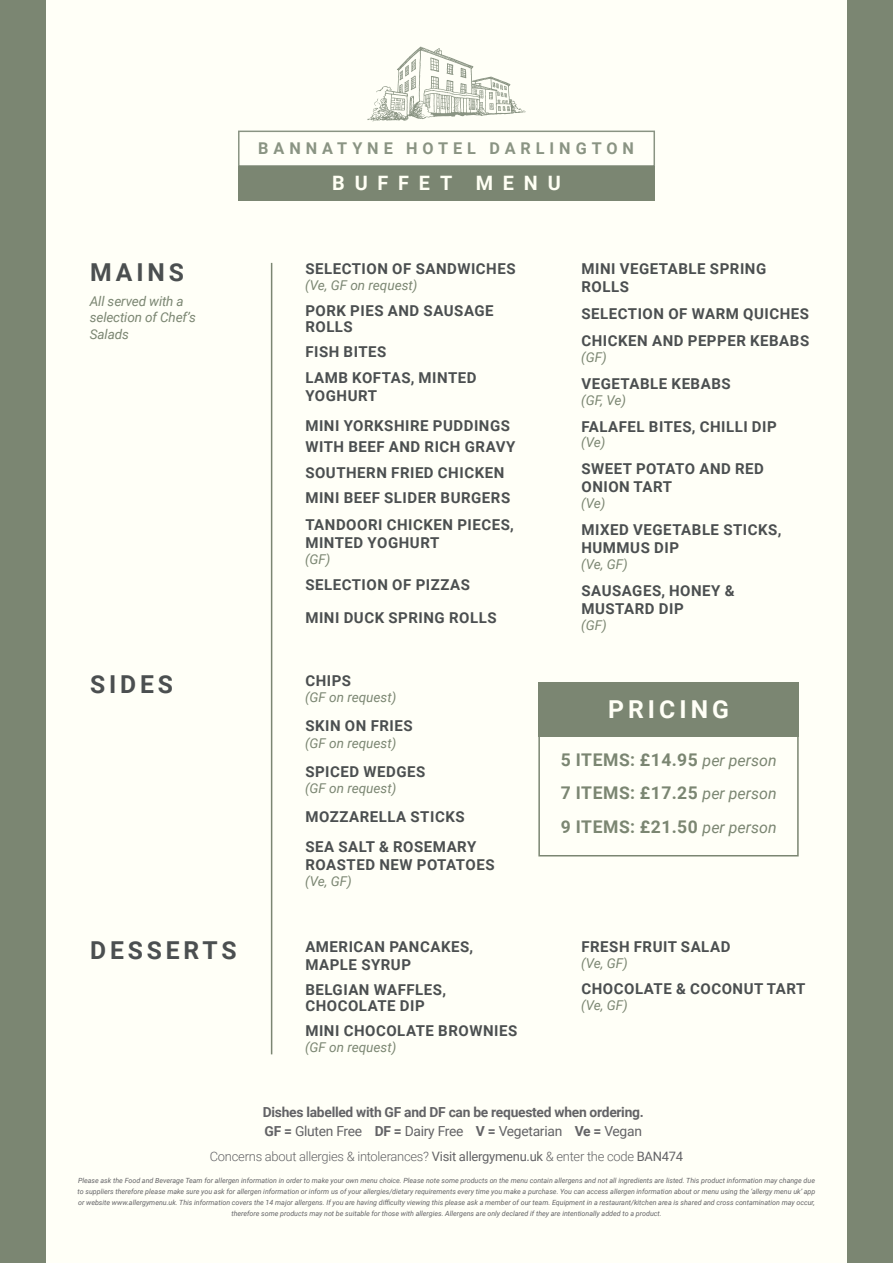
<style>
.page{position:relative;width:893px;height:1263px;background:#7b8672}
.page>*{position:absolute;margin:0;border:0;box-sizing:border-box;transform-origin:0 0}
.t1{font:700 24.75px "Roboto";letter-spacing:.155em;color:#4b4f50}
.t2{font:700 24.75px "Roboto";letter-spacing:.165em;color:#fffff6}
.t3{font:700 19.8px "Roboto";letter-spacing:.495em;color:#fffff4}
.t4{font:700 17.55px "Roboto";letter-spacing:.035em;color:#7b8672}
.t5{font:700 16.2px "Roboto";letter-spacing:.305em;color:#8a9483}
.t6{font:700 15px/18px "Roboto";letter-spacing:.035em;color:#4b4f50}
.t7{font:700 13.8px/19.2px "Roboto";letter-spacing:-.02em;color:#636366}
.t8{font:italic 13.5px/16.2px "Roboto";color:#7b8672}
.t9{font:300 12.9px "Roboto";letter-spacing:-.02em;color:#636366}
.t10{font:italic 7.05px "Roboto";color:#636366}
.s1{font-weight:400;font-style:italic;font-size:15.9px}
.s2{font-weight:400}
</style>
<div class="page">
<div style="left:46px;top:0;width:801px;height:1263px;background:#fffff7"></div>
<div style="left:238px;top:131px;width:417px;height:36px;border:2px solid #8a9483"></div>
<div style="left:238px;top:166px;width:417px;height:35px;background:#7b8672"></div>
<svg style="left:367px;top:47px;width:159px;height:74px"></svg>
<hr style="left:271px;top:263px;width:1px;height:791px;background:#7b8672">
<div style="left:538px;top:682px;width:261px;height:54px;background:#7b8672"></div>
<div style="left:538px;top:682px;width:261px;height:174px;border:2px solid #7b8672"></div>
<p class="t5" style="left:258px;top:137px;width:377px">BANNATYNE HOTEL DARLINGTON</p>
<p class="t3" style="left:332px;top:169px;width:230px">BUFFET MENU</p>
<p class="t1" style="left:90px;top:255px;width:95px">MAINS</p>
<p class="t8" style="left:90px;top:293px;width:108px">All served with a selection of Chef’s<br>Salads</p>
<p class="t6" style="left:305px;top:259px;width:212px">SELECTION OF SANDWICHES</p>
<p class="t8" style="left:305px;top:277px;width:114px">(Ve, GF on request)</p>
<p class="t6" style="left:305px;top:302px;width:190px;line-height:16.2px">PORK PIES AND SAUSAGE<br>ROLLS</p>
<p class="t6" style="left:305px;top:342px;width:83px">FISH BITES</p>
<p class="t6" style="left:305px;top:369px;width:173px">LAMB KOFTAS, MINTED<br>YOGHURT</p>
<p class="t6" style="left:305px;top:415px;width:211px;line-height:21px">MINI YORKSHIRE PUDDINGS<br>WITH BEEF AND RICH GRAVY</p>
<p class="t6" style="left:305px;top:464px;width:200px">SOUTHERN FRIED CHICKEN</p>
<p class="t6" style="left:305px;top:488px;width:206px">MINI BEEF SLIDER BURGERS</p>
<p class="t6" style="left:305px;top:515px;width:210px">TANDOORI CHICKEN PIECES,<br>MINTED YOGHURT</p>
<p class="t8" style="left:305px;top:550px;width:27px">(GF)</p>
<p class="t6" style="left:305px;top:568px;width:193px;line-height:32.4px">SELECTION OF PIZZAS<br>MINI DUCK SPRING ROLLS</p>
<p class="t6" style="left:581px;top:259px;width:186px">MINI VEGETABLE SPRING<br>ROLLS</p>
<p class="t6" style="left:581px;top:300px;width:229px;line-height:27px">SELECTION OF WARM QUICHES<br>CHICKEN AND PEPPER KEBABS</p>
<p class="t8" style="left:581px;top:349px;width:27px">(GF)</p>
<p class="t6" style="left:581px;top:374px;width:151px">VEGETABLE KEBABS</p>
<p class="t8" style="left:581px;top:392px;width:46px">(GF, Ve)</p>
<p class="t6" style="left:581px;top:417px;width:197px">FALAFEL BITES, CHILLI DIP</p>
<p class="t8" style="left:581px;top:434px;width:26px">(Ve)</p>
<p class="t6" style="left:581px;top:459px;width:184px">SWEET POTATO AND RED<br>ONION TART</p>
<p class="t8" style="left:581px;top:495px;width:26px">(Ve)</p>
<p class="t6" style="left:581px;top:520px;width:201px">MIXED VEGETABLE STICKS,<br>HUMMUS DIP</p>
<p class="t8" style="left:581px;top:556px;width:48px">(Ve, GF)</p>
<p class="t6" style="left:581px;top:581px;width:155px">SAUSAGES, HONEY &amp;<br>MUSTARD DIP</p>
<p class="t8" style="left:581px;top:616px;width:27px">(GF)</p>
<p class="t1" style="left:90px;top:667px;width:84px">SIDES</p>
<p class="t6" style="left:305px;top:671px;width:47px">CHIPS</p>
<p class="t8" style="left:305px;top:689px;width:93px">(GF on request)</p>
<p class="t6" style="left:305px;top:716px;width:109px">SKIN ON FRIES</p>
<p class="t8" style="left:305px;top:734px;width:93px">(GF on request)</p>
<p class="t6" style="left:305px;top:762px;width:122px">SPICED WEDGES</p>
<p class="t8" style="left:305px;top:779px;width:93px">(GF on request)</p>
<p class="t6" style="left:305px;top:801px;width:172px;line-height:30px">MOZZARELLA STICKS<br>SEA SALT &amp; ROSEMARY</p>
<p class="t6" style="left:305px;top:855px;width:191px">ROASTED NEW POTATOES</p>
<p class="t8" style="left:305px;top:872px;width:48px">(Ve, GF)</p>
<p class="t2" style="left:608px;top:692px;width:122px">PRICING</p>
<p class="t4" style="left:561px;top:747px;width:217px">5 ITEMS: £14.95 <span class="s1">per person</span></p>
<p class="t4" style="left:561px;top:781px;width:217px">7 ITEMS: £17.25 <span class="s1">per person</span></p>
<p class="t4" style="left:561px;top:815px;width:217px">9 ITEMS: £21.50 <span class="s1">per person</span></p>
<p class="t1" style="left:90px;top:933px;width:148px">DESSERTS</p>
<p class="t6" style="left:305px;top:936px;width:169px">AMERICAN PANCAKES,<br>MAPLE SYRUP</p>
<p class="t6" style="left:305px;top:981px;width:142px;line-height:16.2px">BELGIAN WAFFLES,<br>CHOCOLATE DIP</p>
<p class="t6" style="left:305px;top:1021px;width:213px">MINI CHOCOLATE BROWNIES</p>
<p class="t8" style="left:305px;top:1039px;width:93px">(GF on request)</p>
<p class="t6" style="left:581px;top:936px;width:150px">FRESH FRUIT SALAD</p>
<p class="t8" style="left:581px;top:954px;width:48px">(Ve, GF)</p>
<p class="t6" style="left:581px;top:979px;width:225px">CHOCOLATE &amp; COCONUT TART</p>
<p class="t8" style="left:581px;top:997px;width:48px">(Ve, GF)</p>
<p class="t7" style="left:263px;top:1102px;width:382px">Dishes labelled with GF and DF can be requested when ordering.<br>GF = <span class="s2">Gluten Free</span> DF = <span class="s2">Dairy Free</span> V = <span class="s2">Vegetarian</span> Ve = <span class="s2">Vegan</span></p>
<p class="t9" style="left:210px;top:1147px;width:475px">Concerns about allergies &amp; intolerances? <span class="s2">Visit allergymenu.uk</span> &amp; enter the code <span class="s2">BAN474</span></p>
<p class="t10" style="left:78px;top:1175px;width:738px">Please ask the Food and Beverage Team for allergen information in order to make your own menu choice. Please note some products on the menu contain allergens and not all ingredients are listed. This product information may change due</p>
<p class="t10" style="left:78px;top:1186px;width:739px">to suppliers therefore please make sure you ask for allergen information or inform us of your allergies/dietary requirements every time you make a purchase. You can access allergen information about or menu using the ‘allergy menu uk’ app</p>
<p class="t10" style="left:78px;top:1197px;width:738px">or website www.allergymenu.uk. This information covers the 14 major allergens. If you are having difficulty viewing this please ask a member of our team. Equipment in a restaurant/kitchen area is shared and cross contamination may occur,</p>
<p class="t10" style="left:231px;top:1208px;width:432px">therefore some products may not be suitable for those with allergies. Allergens are only declared if they are intentionally added to a product.</p>
</div>
